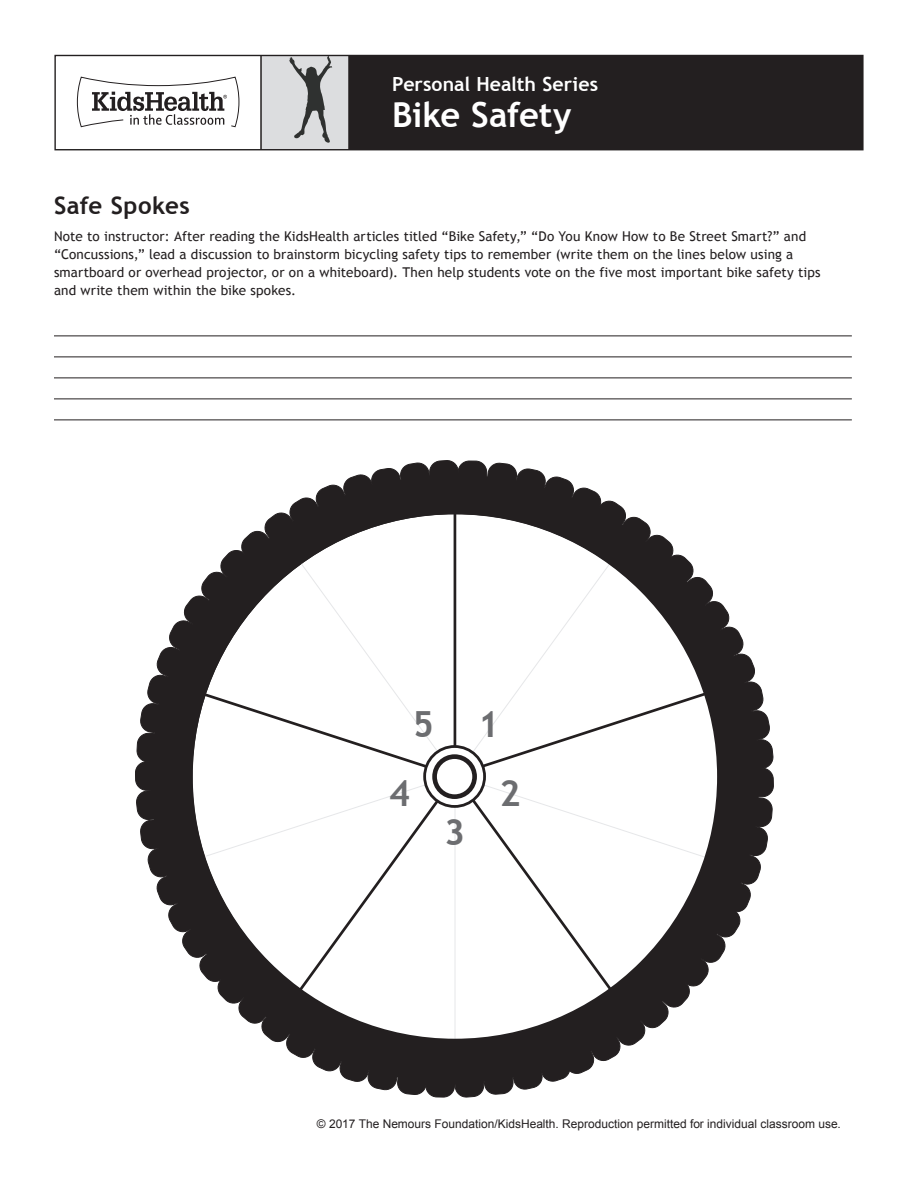
<style>
.page{position:relative;width:918px;height:1188px;background:#fff}
.page>*{position:absolute;margin:0;border:0;box-sizing:border-box;transform-origin:0 0}
.Handout_Header{font:700 36px "Trebuchet MS";color:#6c6d70}
.Handout_Header-2{font:700 34.5px "Trebuchet MS";letter-spacing:-.005em;color:#fff}
.Handout_Title{font:700 24px "Trebuchet MS";letter-spacing:.02em;color:#231f20}
.Handout_Header-3{font:700 19.5px "Trebuchet MS";color:#fff}
.t1{font:13.5px/18px "Trebuchet MS";letter-spacing:.005em;color:#231f20}
.t2{font:12px "Arial";color:#231f20}
</style>
<div class="page">
<div style="left:261px;top:55px;width:88px;height:95px;background:#dcdddf"></div>
<div style="left:349px;top:55px;width:513px;height:95px;background:#231f20"></div>
<svg style="left:76px;top:76px;width:164px;height:52px"></svg>
<hr style="left:348px;top:55px;width:2px;height:95px;background:#231f20">
<hr style="left:260px;top:55px;width:2px;height:95px;background:#231f20">
<div style="left:54px;top:55px;width:810px;height:95px;border:1px solid #231f20"></div>
<svg style="left:289px;top:56px;width:44px;height:87px"></svg>
<hr style="left:54px;top:335px;width:798px;height:1px;background:#231f20">
<hr style="left:54px;top:356px;width:798px;height:1px;background:#231f20">
<hr style="left:54px;top:377px;width:798px;height:1px;background:#231f20">
<hr style="left:54px;top:398px;width:798px;height:1px;background:#231f20">
<hr style="left:54px;top:419px;width:798px;height:1px;background:#231f20">
<svg style="left:185px;top:507px;width:540px;height:539px"></svg>
<div style="left:745px;top:768px;width:29px;height:29px;background:#231f20;border-radius:11px"></div>
<div style="left:744px;top:768px;width:30px;height:30px;border:1px solid #231f20;border-radius:11px"></div>
<div style="left:458px;top:461px;width:29px;height:29px;background:#231f20;border-radius:11px"></div>
<div style="left:458px;top:461px;width:29px;height:29px;border:1px solid #231f20;border-radius:11px"></div>
<svg style="left:487px;top:463px;width:287px;height:308px"></svg>
<div style="left:135px;top:761px;width:29px;height:29px;background:#231f20;border-radius:11px"></div>
<div style="left:135px;top:761px;width:30px;height:30px;border:1px solid #231f20;border-radius:11px"></div>
<svg style="left:136px;top:460px;width:324px;height:303px"></svg>
<svg style="left:454px;top:797px;width:319px;height:301px"></svg>
<div style="left:426px;top:1068px;width:29px;height:29px;background:#231f20;border-radius:11px"></div>
<div style="left:425px;top:1068px;width:30px;height:30px;border:1px solid #231f20;border-radius:11px"></div>
<svg style="left:136px;top:789px;width:291px;height:306px"></svg>
<p class="Handout_Header-3" style="left:392px;top:71px;width:207px">Personal Health Series</p>
<p class="Handout_Header-2" style="left:392px;top:93px;width:181px">Bike Safety</p>
<p class="Handout_Title" style="left:54px;top:190px;width:137px">Safe Spokes</p>
<p class="t1" style="left:54px;top:228px;width:768px">Note to instructor: After reading the KidsHealth articles titled “Bike Safety,” “Do You Know How to Be Street Smart?” and “Concussions,” lead a discussion to brainstorm bicycling safety tips to remember (write them on the lines below using a smartboard or overhead projector, or on a whiteboard). Then help students vote on the five most important bike safety tips and write them within the bike spokes.</p>
<p class="Handout_Header" style="left:413px;top:702px;width:23px">5</p>
<p class="Handout_Header" style="left:478px;top:702px;width:23px">1</p>
<p class="Handout_Header" style="left:389px;top:771px;width:23px">4</p>
<p class="Handout_Header" style="left:499px;top:771px;width:23px">2</p>
<p class="Handout_Header" style="left:444px;top:810px;width:23px">3</p>
<p class="t2" style="left:317px;top:1116px;width:526px">© 2017 The Nemours Foundation/KidsHealth. Reproduction permitted for individual classroom use.</p>
</div>
